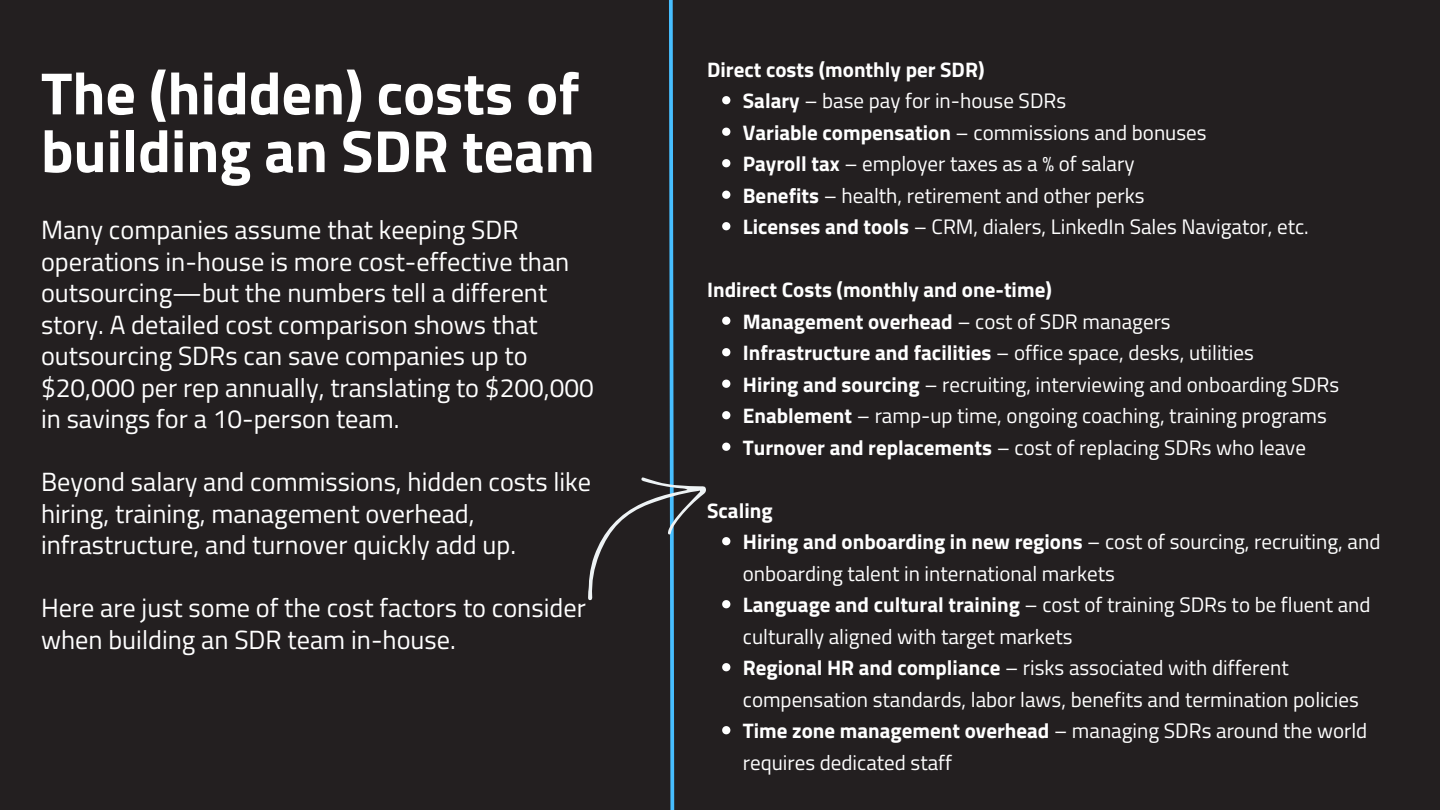
<style>
.page{position:relative;width:1440px;height:810px;background:#231f20}
.page>*{position:absolute;margin:0;border:0;box-sizing:border-box;transform-origin:0 0}
.t1{font:700 59.8px/57.8px "Titillium Web";color:#fff}
.t2{font:26.3px/31.5px "Titillium Web";color:#fff}
.t3{font:21px/31.5px "Titillium Web";color:#fff}
.t4{font:700 21px "Titillium Web";color:#fff}
.s1{font-weight:700}
.s2{font-weight:400}
</style>
<div class="page">
<svg style="left:722px;top:96px;width:8px;height:8px"></svg>
<svg style="left:722px;top:128px;width:8px;height:8px"></svg>
<svg style="left:722px;top:159px;width:8px;height:8px"></svg>
<svg style="left:722px;top:191px;width:8px;height:8px"></svg>
<svg style="left:722px;top:222px;width:8px;height:8px"></svg>
<svg style="left:722px;top:317px;width:8px;height:8px"></svg>
<svg style="left:722px;top:348px;width:8px;height:8px"></svg>
<svg style="left:722px;top:380px;width:8px;height:8px"></svg>
<svg style="left:722px;top:411px;width:8px;height:8px"></svg>
<svg style="left:722px;top:443px;width:8px;height:8px"></svg>
<svg style="left:722px;top:537px;width:8px;height:8px"></svg>
<svg style="left:722px;top:600px;width:8px;height:8px"></svg>
<svg style="left:722px;top:663px;width:8px;height:8px"></svg>
<svg style="left:722px;top:726px;width:8px;height:8px"></svg>
<svg style="left:588px;top:0;width:118px;height:810px"></svg>
<p class="t1" style="left:41px;top:63px;width:555px">The (hidden) costs of building an SDR team</p>
<h1 class="t2" style="left:41px;top:214px;width:554px">Many companies assume that keeping SDR operations in-house is more cost-effective than outsourcing—but the numbers tell a different story. A detailed cost comparison shows that outsourcing SDRs can save companies up to $20,000 per rep annually, translating to $200,000 in savings for a 10-person team.</h1>
<h2 class="t2" style="left:41px;top:466px;width:552px">Beyond salary and commissions, hidden costs like hiring, training, management overhead, infrastructure, and turnover quickly add up.</h2>
<h2 class="t2" style="left:41px;top:592px;width:546px">Here are just some of the cost factors to consider when building an SDR team in-house.</h2>
<h2 class="t4" style="left:707px;top:53px;width:279px">Direct costs (monthly per SDR)</h2>
<p class="t3" style="left:743px;top:85px;width:325px"><span class="s1">Salary</span> – base pay for in-house SDRs</p>
<h3 class="t3" style="left:743px;top:116px;width:465px"><span class="s1">Variable compensation</span> – commissions and bonuses</h3>
<p class="t3" style="left:743px;top:148px;width:393px"><span class="s1">Payroll tax</span> – employer taxes as a % of salary</p>
<p class="t3" style="left:743px;top:179px;width:403px"><span class="s1">Benefits</span> – health, retirement and other perks</p>
<p class="t3" style="left:743px;top:211px;width:567px"><span class="s1">Licenses and tools</span> – CRM, dialers, LinkedIn Sales Navigator, etc.</p>
<p class="t4" style="left:707px;top:273px;width:346px">Indirect Costs (monthly and one-time)</p>
<p class="t4" style="left:743px;top:305px;width:429px">Management overhead <span class="s2">– cost of SDR managers</span></p>
<h3 class="t3" style="left:743px;top:337px;width:513px"><span class="s1">Infrastructure and facilities</span> – office space, desks, utilities</h3>
<p class="t3" style="left:743px;top:368px;width:598px"><span class="s1">Hiring and sourcing</span> – recruiting, interviewing and onboarding SDRs</p>
<p class="t3" style="left:743px;top:400px;width:586px"><span class="s1">Enablement</span> – ramp-up time, ongoing coaching, training programs</p>
<p class="t3" style="left:743px;top:431px;width:565px"><span class="s1">Turnover and replacements</span> – cost of replacing SDRs who leave</p>
<p class="t4" style="left:707px;top:494px;width:67px">Scaling</p>
<p class="t3" style="left:743px;top:526px;width:639px"><span class="s1">Hiring and onboarding in new regions</span> – cost of sourcing, recruiting, and onboarding talent in international markets</p>
<h3 class="t3" style="left:743px;top:589px;width:629px"><span class="s1">Language and cultural training</span> – cost of training SDRs to be fluent and culturally aligned with target markets</h3>
<p class="t3" style="left:743px;top:652px;width:618px"><span class="s1">Regional HR and compliance</span> – risks associated with different compensation standards, labor laws, benefits and termination policies</p>
<p class="t3" style="left:743px;top:715px;width:626px"><span class="s1">Time zone management overhead</span> – managing SDRs around the world requires dedicated staff</p>
</div>
